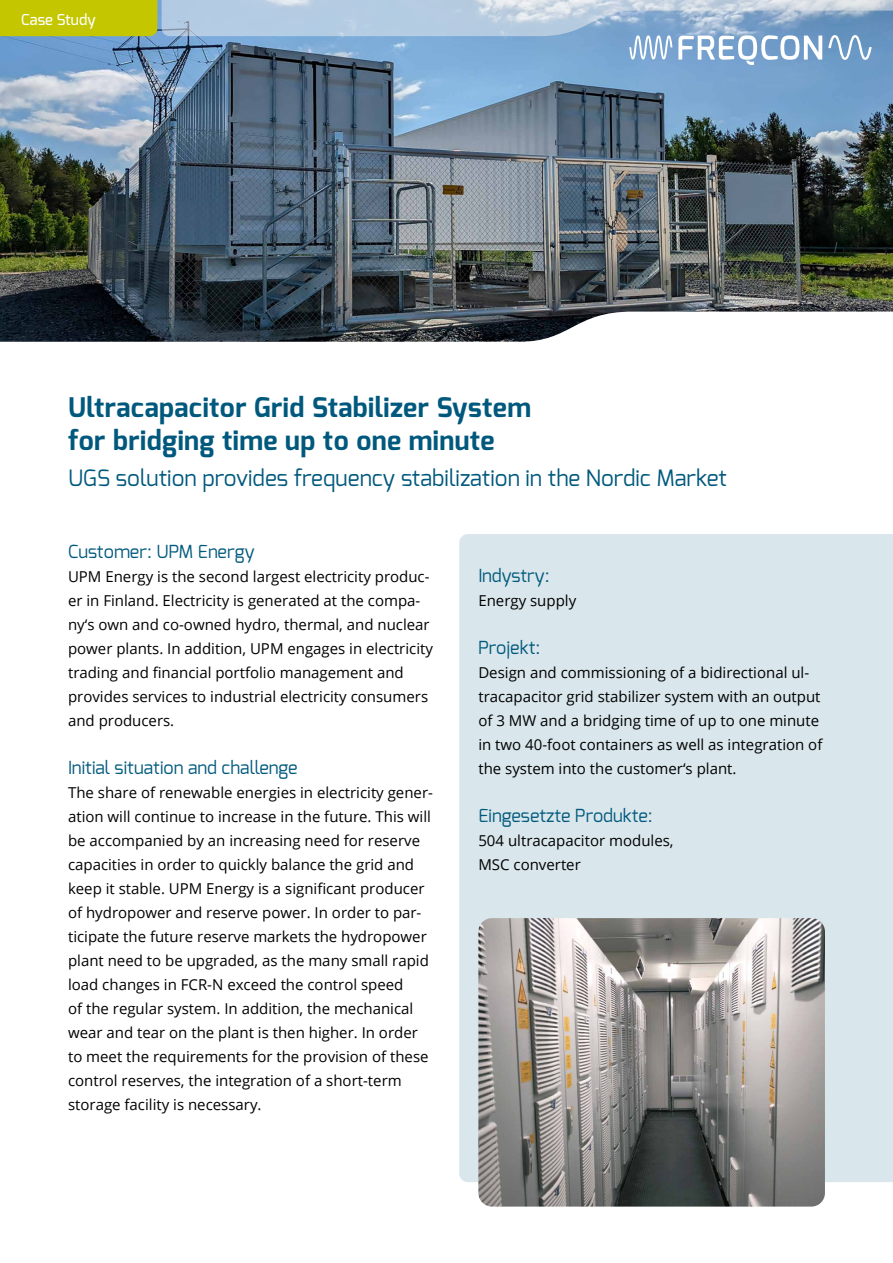
<style>
.page{position:relative;width:893px;height:1263px;background:#fff}
.page>*{position:absolute;margin:0;border:0;box-sizing:border-box;transform-origin:0 0}
.t1{font:700 27px/33px "Exo";letter-spacing:.015em;color:#00597d}
.t2{font:22.5px "Exo";color:#00597d}
.t3{font:18px "Exo";color:#00597d}
.t4{font:15px/24px "Open Sans";color:#000}
.t5{font:500 15px "Exo";color:#fff}
</style>
<div class="page">
<img style="left:0;top:66px;width:893px;height:246px">
<svg style="left:0;top:312px;width:621px;height:30px;background:#373f47"></svg>
<svg style="left:0;top:0;width:893px;height:66px;background:#97b4bd"></svg>
<div style="left:459px;top:534px;width:434px;height:648px;background:#d9e6eb"></div>
<img style="left:478px;top:918px;width:347px;height:288px">
<p class="t5" style="left:21px;top:10px;width:76px">Case Study</p>
<h1 class="t1" style="left:68px;top:391px;width:464px">Ultracapacitor Grid Stabilizer System for bridging time up to one minute</h1>
<h2 class="t2" style="left:68px;top:463px;width:660px">UGS solution provides frequency stabilization in the Nordic Market</h2>
<p class="t3" style="left:68px;top:540px;width:188px">Customer: UPM Energy</p>
<p class="t4" style="left:68px;top:564px;width:366px">UPM Energy is the second largest electricity produc&shy;er in Finland. Electricity is generated at the compa&shy;ny‘s own and co-owned hydro, thermal, and nuclear power plants. In addition, UPM engages in electricity trading and financial portfolio management and provides services to industrial electricity consumers and producers.</p>
<p class="t3" style="left:68px;top:756px;width:231px">Initial situation and challenge</p>
<p class="t4" style="left:68px;top:780px;width:366px">The share of renewable energies in electricity gener&shy;ation will continue to increase in the future. This will be accompanied by an increasing need for reserve capacities in order to quickly balance the grid and keep it stable. UPM Energy is a significant producer of hydropower and reserve power. In order to par&shy;ticipate the future reserve markets the hydropower plant need to be upgraded, as the many small rapid load changes in FCR-N exceed the control speed<br>of the regular system. In addition, the mechanical wear and tear on the plant is then higher. In order to meet the requirements for the provision of these control reserves, the integration of a short-term storage facility is necessary.</p>
<p class="t3" style="left:478px;top:564px;width:73px">Indystry:</p>
<p class="t4" style="left:478px;top:588px;width:99px">Energy supply</p>
<p class="t3" style="left:478px;top:636px;width:64px">Projekt:</p>
<p class="t4" style="left:478px;top:660px;width:346px">Design and commissioning of a bidirectional ul&shy;tracapacitor grid stabilizer system with an output of 3 MW and a bridging time of up to one minute in two 40-foot containers as well as integration of the system into the customer‘s plant.</p>
<p class="t3" style="left:478px;top:804px;width:176px">Eingesetzte Produkte:</p>
<p class="t4" style="left:478px;top:828px;width:197px">504 ultracapacitor modules,<br>MSC converter</p>
</div>
